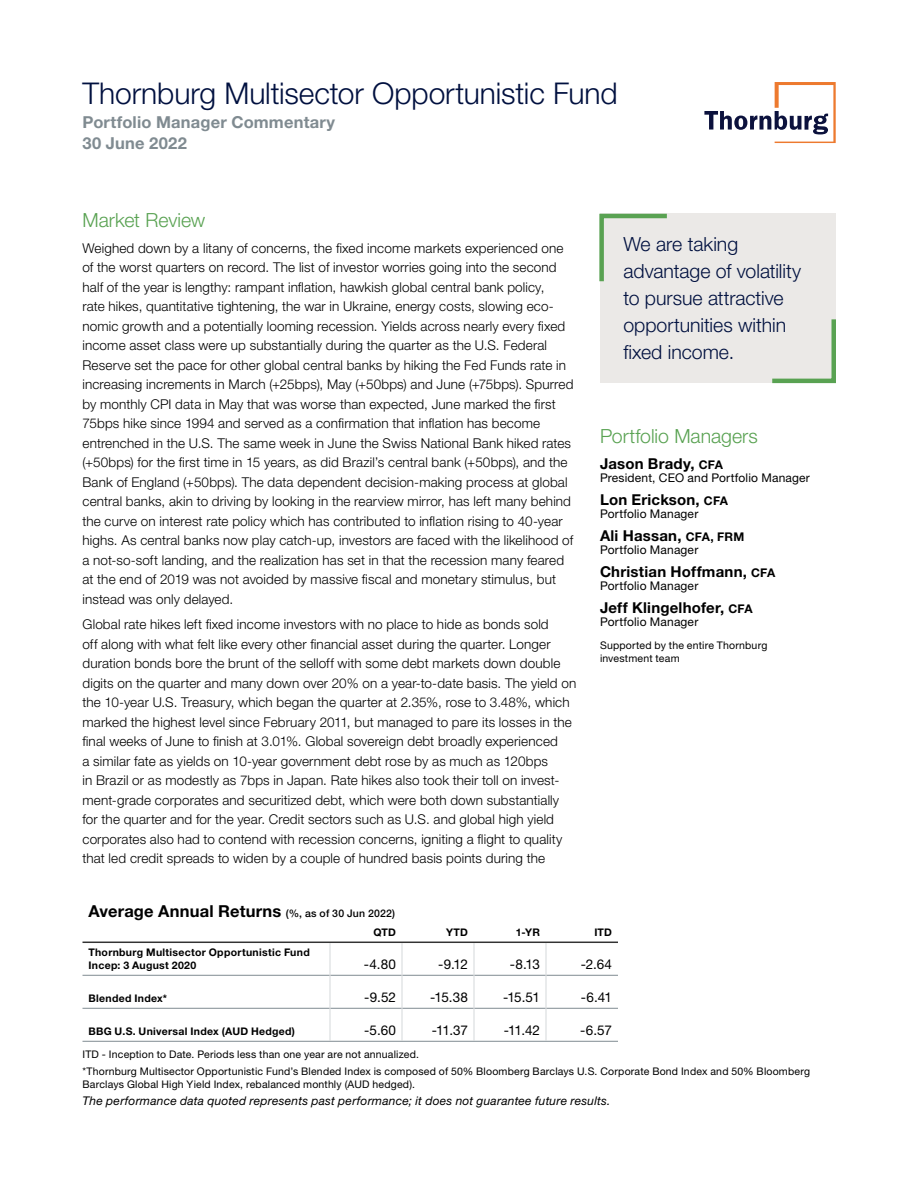
<style>
.page{position:relative;width:918px;height:1188px;background:#fff}
.page>*{position:absolute;margin:0;border:0;box-sizing:border-box;transform-origin:0 0}
.Heading_3{font:300 30px "Helvetica Neue LT Std";letter-spacing:-.005em;color:#00103f}
.Body_Large{font:300 19.5px/27px "Helvetica Neue LT Std";letter-spacing:-.005em;color:#00103f}
.Body_Large-2{font:300 19.5px "Helvetica Neue LT Std";color:#59a252}
.Heading_4{font:700 16.5px "Helvetica Neue LT Std";letter-spacing:.01em;color:#000}
.Heading_4-2{font:700 16.5px "Helvetica Neue LT Std";letter-spacing:.01em;color:#808b91}
.Table_text___Bold__L{font:700 15px "Helvetica Neue LT Std";letter-spacing:.015em;color:#000}
.Body_Small{font:300 13.5px/19.5px "Helvetica Neue LT Std";letter-spacing:.01em;color:#000}
.PM_Performance_Table{font:13.5px "Helvetica Neue LT Std";letter-spacing:-.035em;color:#000}
.Table_text___Bold__L-2{font:12px "Helvetica Neue LT Std";letter-spacing:.015em;color:#000}
.Footnote{font:italic 12px "Helvetica Neue LT Std";letter-spacing:.02em;color:#000}
.Footnote-2{font:10.5px/13.5px "Helvetica Neue LT Std";letter-spacing:.02em;color:#000}
.Table_text___Bold__L-3{font:700 10.5px/13.5px "Helvetica Neue LT Std";letter-spacing:.03em;color:#000}
.Column_header_text{font:700 10.5px "Helvetica Neue LT Std";letter-spacing:.02em;color:#000}
.s1{font-size:12px}
.s2{font-weight:500;font-size:10.5px}
</style>
<div class="page">
<svg style="left:704px;top:82px;width:132px;height:61px"></svg>
<div style="left:600px;top:213px;width:236px;height:170px;background:#ebe9e7"></div>
<hr style="left:82px;top:942px;width:248px;height:1px;background:#333">
<hr style="left:330px;top:942px;width:72px;height:1px;background:#333">
<hr style="left:402px;top:942px;width:72px;height:1px;background:#333">
<hr style="left:474px;top:942px;width:72px;height:1px;background:#333">
<hr style="left:546px;top:942px;width:72px;height:1px;background:#333">
<hr style="left:82px;top:975px;width:248px;height:1px;background:#808b91">
<hr style="left:330px;top:975px;width:72px;height:1px;background:#808b91">
<hr style="left:402px;top:975px;width:72px;height:1px;background:#808b91">
<hr style="left:474px;top:975px;width:72px;height:1px;background:#808b91">
<hr style="left:546px;top:975px;width:72px;height:1px;background:#808b91">
<hr style="left:82px;top:1008px;width:248px;height:1px;background:#808b91">
<hr style="left:330px;top:1008px;width:72px;height:1px;background:#808b91">
<hr style="left:402px;top:1008px;width:72px;height:1px;background:#808b91">
<hr style="left:474px;top:1008px;width:72px;height:1px;background:#808b91">
<hr style="left:546px;top:1008px;width:72px;height:1px;background:#808b91">
<hr style="left:82px;top:1041px;width:248px;height:1px;background:#808b91">
<hr style="left:330px;top:1041px;width:72px;height:1px;background:#808b91">
<hr style="left:402px;top:1041px;width:72px;height:1px;background:#808b91">
<hr style="left:474px;top:1041px;width:72px;height:1px;background:#808b91">
<hr style="left:546px;top:1041px;width:72px;height:1px;background:#808b91">
<hr style="left:330px;top:943px;width:1px;height:32px;background:#d5d8da">
<hr style="left:402px;top:943px;width:1px;height:32px;background:#d5d8da">
<hr style="left:474px;top:943px;width:1px;height:32px;background:#d5d8da">
<hr style="left:546px;top:943px;width:1px;height:32px;background:#d5d8da">
<hr style="left:330px;top:975px;width:1px;height:33px;background:#d5d8da">
<hr style="left:402px;top:975px;width:1px;height:33px;background:#d5d8da">
<hr style="left:474px;top:975px;width:1px;height:33px;background:#d5d8da">
<hr style="left:546px;top:975px;width:1px;height:33px;background:#d5d8da">
<hr style="left:330px;top:1008px;width:1px;height:33px;background:#d5d8da">
<hr style="left:402px;top:1008px;width:1px;height:33px;background:#d5d8da">
<hr style="left:474px;top:1008px;width:1px;height:33px;background:#d5d8da">
<hr style="left:546px;top:1008px;width:1px;height:33px;background:#d5d8da">
<svg style="left:599px;top:213px;width:68px;height:69px"></svg>
<svg style="left:772px;top:319px;width:64px;height:65px"></svg>
<p class="Heading_3" style="left:82px;top:75px;width:537px">Thornburg Multisector Opportunistic Fund</p>
<p class="Heading_4-2" style="left:82px;top:112px;width:254px">Portfolio Manager Commentary</p>
<p class="Heading_4-2" style="left:82px;top:133px;width:106px">30 June 2022</p>
<p class="Body_Large-2" style="left:82px;top:208px;width:124px">Market Review</p>
<p class="Body_Small" style="left:82px;top:238px;width:492px">Weighed down by a litany of concerns, the fixed income markets experienced one of the worst quarters on record. The list of investor worries going into the second half of the year is lengthy: rampant inflation, hawkish global central bank policy,<br>rate hikes, quantitative tightening, the war in Ukraine, energy costs, slowing eco&shy;nomic growth and a potentially looming recession. Yields across nearly every fixed income asset class were up substantially during the quarter as the U.S. Federal Reserve set the pace for other global central banks by hiking the Fed Funds rate in increasing increments in March (+25bps), May (+50bps) and June (+75bps). Spurred by monthly CPI data in May that was worse than expected, June marked the first 75bps hike since 1994 and served as a confirmation that inflation has become entrenched in the U.S. The same week in June the Swiss National Bank hiked rates (+50bps) for the first time in 15 years, as did Brazil’s central bank (+50bps), and the Bank of England (+50bps). The data dependent decision-making process at global central banks, akin to driving by looking in the rearview mirror, has left many behind the curve on interest rate policy which has contributed to inflation rising to 40-year highs. As central banks now play catch-up, investors are faced with the likelihood of a not-so-soft landing, and the realization has set in that the recession many feared at the end of 2019 was not avoided by massive fiscal and monetary stimulus, but instead was only delayed.</p>
<p class="Body_Small" style="left:82px;top:614px;width:495px">Global rate hikes left fixed income investors with no place to hide as bonds sold<br>off along with what felt like every other financial asset during the quarter. Longer duration bonds bore the brunt of the selloff with some debt markets down double digits on the quarter and many down over 20% on a year-to-date basis. The yield on the 10-year U.S. Treasury, which began the quarter at 2.35%, rose to 3.48%, which marked the highest level since February 2011, but managed to pare its losses in the final weeks of June to finish at 3.01%. Global sovereign debt broadly experienced<br>a similar fate as yields on 10-year government debt rose by as much as 120bps<br>in Brazil or as modestly as 7bps in Japan. Rate hikes also took their toll on invest&shy;ment-grade corporates and securitized debt, which were both down substantially for the quarter and for the year. Credit sectors such as U.S. and global high yield corporates also had to contend with recession concerns, igniting a flight to quality that led credit spreads to widen by a couple of hundred basis points during the</p>
<p class="Body_Large" style="left:624px;top:230px;width:179px">We are taking advantage of volatility to pursue attractive opportunities within fixed income.</p>
<p class="Body_Large-2" style="left:600px;top:424px;width:159px">Portfolio Managers</p>
<p class="Table_text___Bold__L" style="left:600px;top:454px;width:124px">Jason Brady, <span class="s1">CFA</span></p>
<p class="Table_text___Bold__L-2" style="left:600px;top:471px;width:211px">President, CEO and Portfolio Manager</p>
<p class="Table_text___Bold__L" style="left:600px;top:490px;width:130px">Lon Erickson, <span class="s1">CFA</span></p>
<p class="Table_text___Bold__L-2" style="left:600px;top:507px;width:100px">Portfolio Manager</p>
<p class="Table_text___Bold__L" style="left:600px;top:526px;width:146px">Ali Hassan, <span class="s1">CFA, FRM</span></p>
<p class="Table_text___Bold__L-2" style="left:600px;top:543px;width:100px">Portfolio Manager</p>
<p class="Table_text___Bold__L" style="left:600px;top:562px;width:177px">Christian Hoffmann, <span class="s1">CFA</span></p>
<p class="Table_text___Bold__L-2" style="left:600px;top:579px;width:100px">Portfolio Manager</p>
<p class="Table_text___Bold__L" style="left:600px;top:598px;width:154px">Jeff Klingelhofer, <span class="s1">CFA</span></p>
<p class="Table_text___Bold__L-2" style="left:600px;top:615px;width:100px">Portfolio Manager</p>
<p class="Footnote-2" style="left:600px;top:638px;width:169px">Supported by the entire Thornburg investment team</p>
<p class="Heading_4" style="left:88px;top:901px;width:308px">Average Annual Returns <span class="s2">(%, as of 30 Jun 2022)</span></p>
<p class="Column_header_text" style="left:373px;top:926px;width:24px">QTD</p>
<p class="Column_header_text" style="left:446px;top:926px;width:23px">YTD</p>
<p class="Column_header_text" style="left:516px;top:926px;width:26px">1-YR</p>
<p class="Column_header_text" style="left:594px;top:926px;width:19px">ITD</p>
<p class="Table_text___Bold__L-3" style="left:88px;top:945px;width:223px">Thornburg Multisector Opportunistic Fund<br>Incep: 3 August 2020</p>
<p class="PM_Performance_Table" style="left:364px;top:956px;width:34px">-4.80</p>
<p class="PM_Performance_Table" style="left:438px;top:956px;width:31px">-9.12</p>
<p class="PM_Performance_Table" style="left:510px;top:956px;width:32px">-8.13</p>
<p class="PM_Performance_Table" style="left:581px;top:956px;width:33px">-2.64</p>
<p class="Table_text___Bold__L-3" style="left:88px;top:992px;width:80px">Blended Index*</p>
<p class="PM_Performance_Table" style="left:364px;top:989px;width:33px">-9.52</p>
<p class="PM_Performance_Table" style="left:430px;top:989px;width:39px">-15.38</p>
<p class="PM_Performance_Table" style="left:503px;top:989px;width:38px">-15.51</p>
<p class="PM_Performance_Table" style="left:581px;top:989px;width:33px">-6.41</p>
<p class="Table_text___Bold__L-3" style="left:88px;top:1025px;width:208px">BBG U.S. Universal Index (AUD Hedged)</p>
<p class="PM_Performance_Table" style="left:364px;top:1022px;width:33px">-5.60</p>
<p class="PM_Performance_Table" style="left:432px;top:1022px;width:38px">-11.37</p>
<p class="PM_Performance_Table" style="left:504px;top:1022px;width:38px">-11.42</p>
<p class="PM_Performance_Table" style="left:580px;top:1022px;width:33px">-6.57</p>
<p class="Footnote-2" style="left:82px;top:1048px;width:338px">ITD - Inception to Date. Periods less than one year are not annualized.</p>
<p class="Footnote-2" style="left:82px;top:1064px;width:729px">*Thornburg Multisector Opportunistic Fund’s Blended Index is composed of 50% Bloomberg Barclays U.S. Corporate Bond Index and 50% Bloomberg<br>Barclays Global High Yield Index, rebalanced monthly (AUD hedged).</p>
<p class="Footnote" style="left:82px;top:1093px;width:530px">The performance data quoted represents past performance; it does not guarantee future results.</p>
</div>
